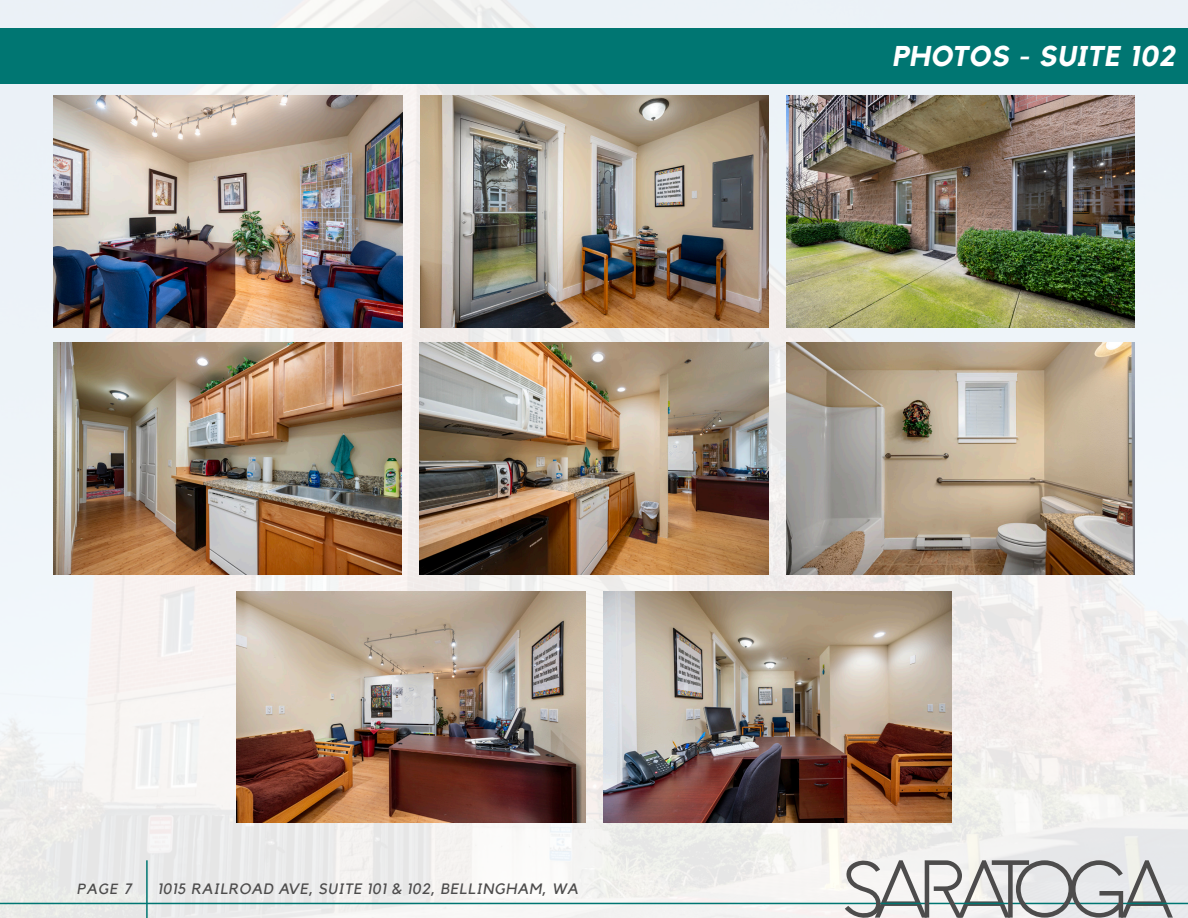
<style>
.page{position:relative;width:1188px;height:918px;background:#fff}
.page>*{position:absolute;margin:0;border:0;box-sizing:border-box;transform-origin:0 0}
.t1{font:italic 700 28.5px "Kollektif";letter-spacing:.03em;color:#fff}
.t2{font:italic 15px "Kollektif";letter-spacing:.05em;color:#4d4c4c}
.t3{font:italic 14.7px "Kollektif";color:#4d4c4c}
.s1{font-size:15px}
</style>
<div class="page">
<img style="left:0;top:0;width:1188px;height:918px">
<hr style="left:0;top:903px;width:1188px;height:1px;background:#007672">
<svg style="left:845px;top:855px;width:328px;height:63px"></svg>
<hr style="left:146px;top:860px;width:2px;height:58px;background:#007672">
<div style="left:0;top:28px;width:1188px;height:56px;background:#007672"></div>
<img style="left:786px;top:342px;width:349px;height:232px">
<img style="left:420px;top:342px;width:348px;height:232px">
<img style="left:53px;top:342px;width:349px;height:232px">
<img style="left:420px;top:95px;width:349px;height:232px">
<img style="left:53px;top:95px;width:349px;height:232px">
<img style="left:786px;top:95px;width:349px;height:232px">
<img style="left:237px;top:591px;width:348px;height:232px">
<img style="left:603px;top:591px;width:348px;height:232px">
<p class="t1" style="left:892px;top:39px;width:284px">PHOTOS - SUITE 102</p>
<p class="t3" style="left:77px;top:880px;width:56px">page <span class="s1">7</span></p>
<p class="t2" style="left:158px;top:880px;width:422px">1015 RAILROAD AVE, SUITE 101 &amp; 102, BELLINGHAM, WA</p>
</div>
